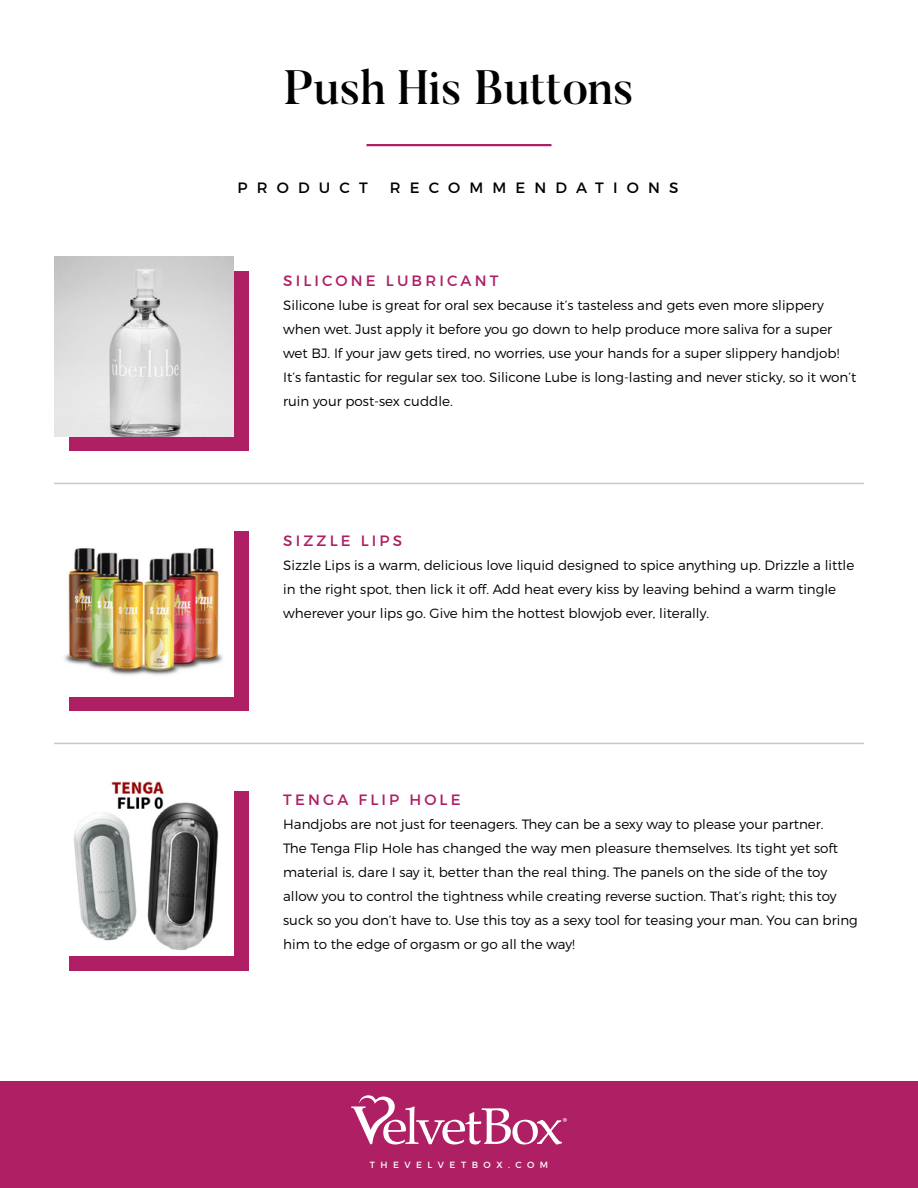
<style>
.page{position:relative;width:918px;height:1188px;background:#fff}
.page>*{position:absolute;margin:0;border:0;box-sizing:border-box;transform-origin:0 0}
.t1{font:500 48px "Butler";color:#000}
.t2{font:15px "Montserrat";letter-spacing:.21em;color:#ae1f64}
.t3{font:15px "Montserrat";letter-spacing:.61em;color:#000}
.t4{font:300 13.5px/24px "Montserrat";color:#000}
.t5{font:9px "Montserrat";letter-spacing:.61em;color:#fff}
</style>
<div class="page">
<div style="left:0;top:1082px;width:918px;height:106px;background:#ae1f64"></div>
<hr style="left:367px;top:144px;width:184px;height:2px;background:#ae1f64">
<div style="left:69px;top:271px;width:180px;height:180px;background:#ae1f64"></div>
<img style="left:54px;top:256px;width:180px;height:180px">
<div style="left:69px;top:531px;width:180px;height:180px;background:#ae1f64"></div>
<img style="left:64px;top:531px;width:170px;height:165px">
<div style="left:69px;top:791px;width:180px;height:180px;background:#ae1f64"></div>
<img style="left:69px;top:781px;width:165px;height:175px">
<hr style="left:54px;top:483px;width:810px;height:1px;background:#c7c8ca">
<hr style="left:54px;top:743px;width:810px;height:1px;background:#c7c8ca">
<svg style="left:351px;top:1095px;width:216px;height:50px"></svg>
<h1 class="t1" style="left:284px;top:56px;width:352px">Push His Buttons</h1>
<p class="t3" style="left:238px;top:178px;width:132px">PRODUCT</p>
<p class="t3" style="left:390px;top:178px;width:290px">RECOMMENDATIONS</p>
<p class="t2" style="left:283px;top:271px;width:217px">SILICONE LUBRICANT</p>
<p class="t4" style="left:283px;top:293px;width:575px">Silicone lube is great for oral sex because it’s tasteless and gets even more slippery when wet. Just apply it before you go down to help produce more saliva for a super wet BJ. If your jaw gets tired, no worries, use your hands for a super slippery handjob!<br>It’s fantastic for regular sex too. Silicone Lube is long-lasting and never sticky, so it won’t ruin your post-sex cuddle.</p>
<p class="t2" style="left:283px;top:531px;width:120px">SIZZLE LIPS</p>
<p class="t4" style="left:283px;top:553px;width:573px">Sizzle Lips is a warm, delicious love liquid designed to spice anything up. Drizzle a little in the right spot, then lick it off. Add heat every kiss by leaving behind a warm tingle wherever your lips go. Give him the hottest blowjob ever, literally.</p>
<p class="t2" style="left:283px;top:791px;width:179px">TENGA FLIP HOLE</p>
<p class="t4" style="left:283px;top:812px;width:576px">Handjobs are not just for teenagers. They can be a sexy way to please your partner.<br>The Tenga Flip Hole has changed the way men pleasure themselves. Its tight yet soft material is, dare I say it, better than the real thing. The panels on the side of the toy allow you to control the tightness while creating reverse suction. That’s right; this toy suck so you don’t have to. Use this toy as a sexy tool for teasing your man. You can bring him to the edge of orgasm or go all the way!</p>
<p class="t5" style="left:370px;top:1159px;width:180px">THEVELVETBOX.COM</p>
</div>
